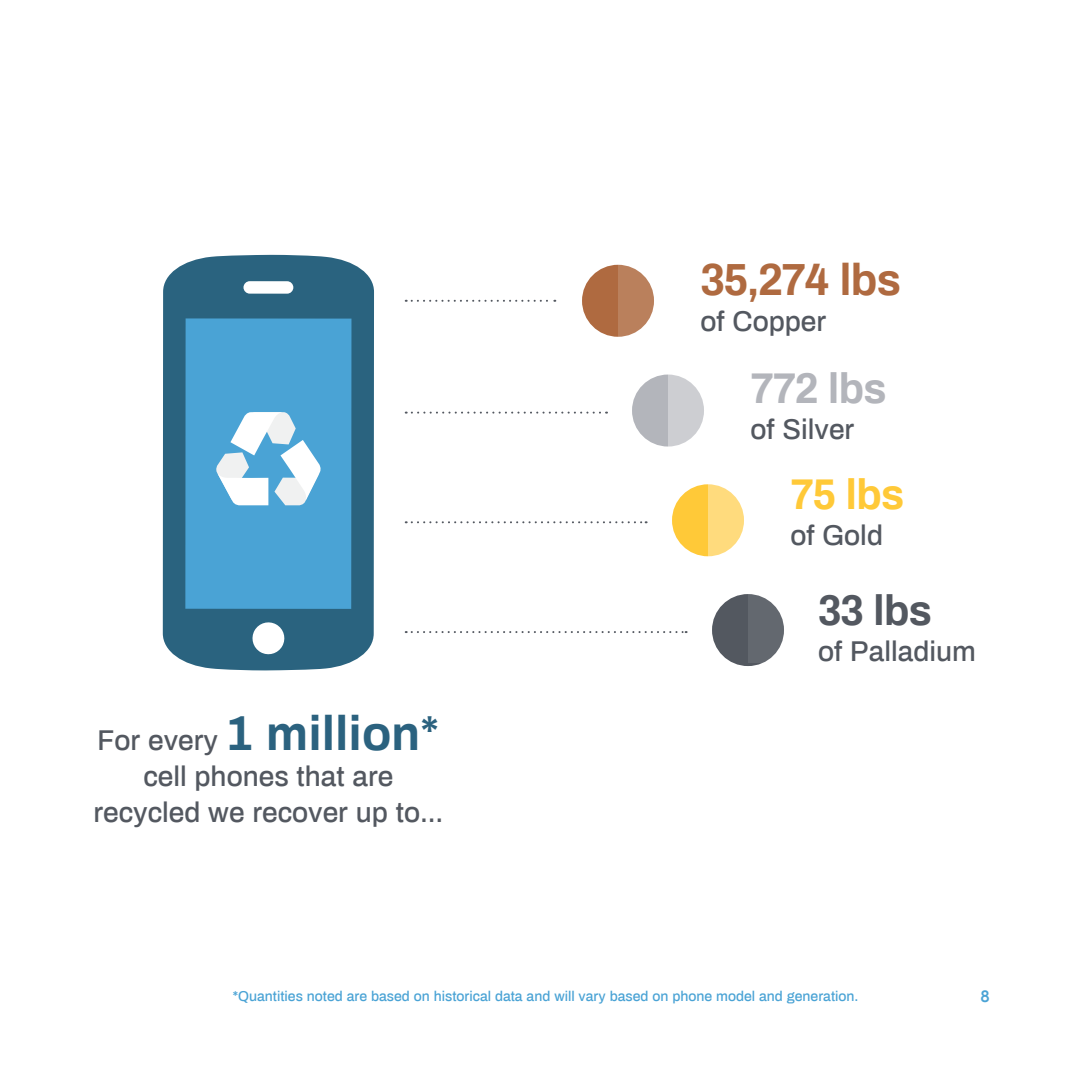
<style>
.page{position:relative;width:1080px;height:1080px;background:#fff}
.page>*{position:absolute;margin:0;border:0;box-sizing:border-box;transform-origin:0 0}
.t1{font:700 48px "Archivo";color:#2b627f}
.t2{font:700 44px "Archivo";letter-spacing:-.025em;color:#af6a40}
.t3{font:700 42px "Archivo";letter-spacing:-.025em;color:#b3b5bb}
.t4{font:700 42px "Archivo";color:#ffc938}
.t5{font:700 42px "Archivo";color:#535860}
.t6{font:500 28px "Archivo";color:#535860}
.t7{font:700 16px "Overpass";color:#4aa3d5}
.t8{font:500 14px "Archivo";color:#4aa3d5}
.s1{font-weight:500;font-size:28px;color:#535860}
</style>
<div class="page">
<hr style="left:0;top:0;width:1px;height:1080px;background:#4aa3d5">
<div style="left:582px;top:265px;width:72px;height:72px;background:#af6a40;border-radius:50%"></div>
<div style="left:632px;top:375px;width:72px;height:72px;background:#b3b5bb;border-radius:50%"></div>
<div style="left:672px;top:484px;width:72px;height:72px;background:#ffc938;border-radius:50%"></div>
<div style="left:712px;top:594px;width:72px;height:72px;background:#535860;border-radius:50%"></div>
<svg style="left:618px;top:264px;width:36px;height:73px;fill:#ba805c"></svg>
<div style="left:163px;top:255px;width:211px;height:415px;background:#2a637f"></div>
<div style="left:243px;top:281px;width:50px;height:13px;background:#fff;border-radius:6px"></div>
<div style="left:185px;top:318px;width:166px;height:291px;background:#4aa3d5"></div>
<svg style="left:250px;top:620px;width:37px;height:36px"></svg>
<svg style="left:216px;top:412px;width:105px;height:93px"></svg>
<svg style="left:668px;top:374px;width:36px;height:73px;fill:#cdced2"></svg>
<svg style="left:708px;top:484px;width:36px;height:72px;fill:#ffdb7d"></svg>
<svg style="left:748px;top:594px;width:36px;height:69px;fill:#63686f"></svg>
<svg style="left:406px;top:300px;width:149px;height:2px"></svg>
<svg style="left:406px;top:412px;width:201px;height:2px"></svg>
<svg style="left:406px;top:521px;width:241px;height:2px"></svg>
<svg style="left:406px;top:631px;width:281px;height:2px"></svg>
<p class="t2" style="left:700px;top:250px;width:202px">35,274 lbs</p>
<p class="t6" style="left:700px;top:302px;width:127px">of Copper</p>
<p class="t3" style="left:750px;top:360px;width:138px">772 lbs</p>
<p class="t6" style="left:750px;top:410px;width:105px">of Silver</p>
<p class="t4" style="left:790px;top:466px;width:115px">75 lbs</p>
<p class="t6" style="left:790px;top:516px;width:94px">of Gold</p>
<p class="t1" style="left:98px;top:700px;width:343px"><span class="s1">For every</span> 1 million*</p>
<p class="t6" style="left:143px;top:757px;width:252px">cell phones that are</p>
<p class="t6" style="left:93px;top:793px;width:351px">recycled we recover up to...</p>
<p class="t5" style="left:818px;top:581px;width:115px">33 lbs</p>
<p class="t6" style="left:818px;top:632px;width:159px">of Palladium</p>
<p class="t8" style="left:233px;top:986px;width:627px">*Quantities noted are based on historical data and will vary based on phone model and generation.</p>
<p class="t7" style="left:980px;top:985px;width:11px">8</p>
</div>
